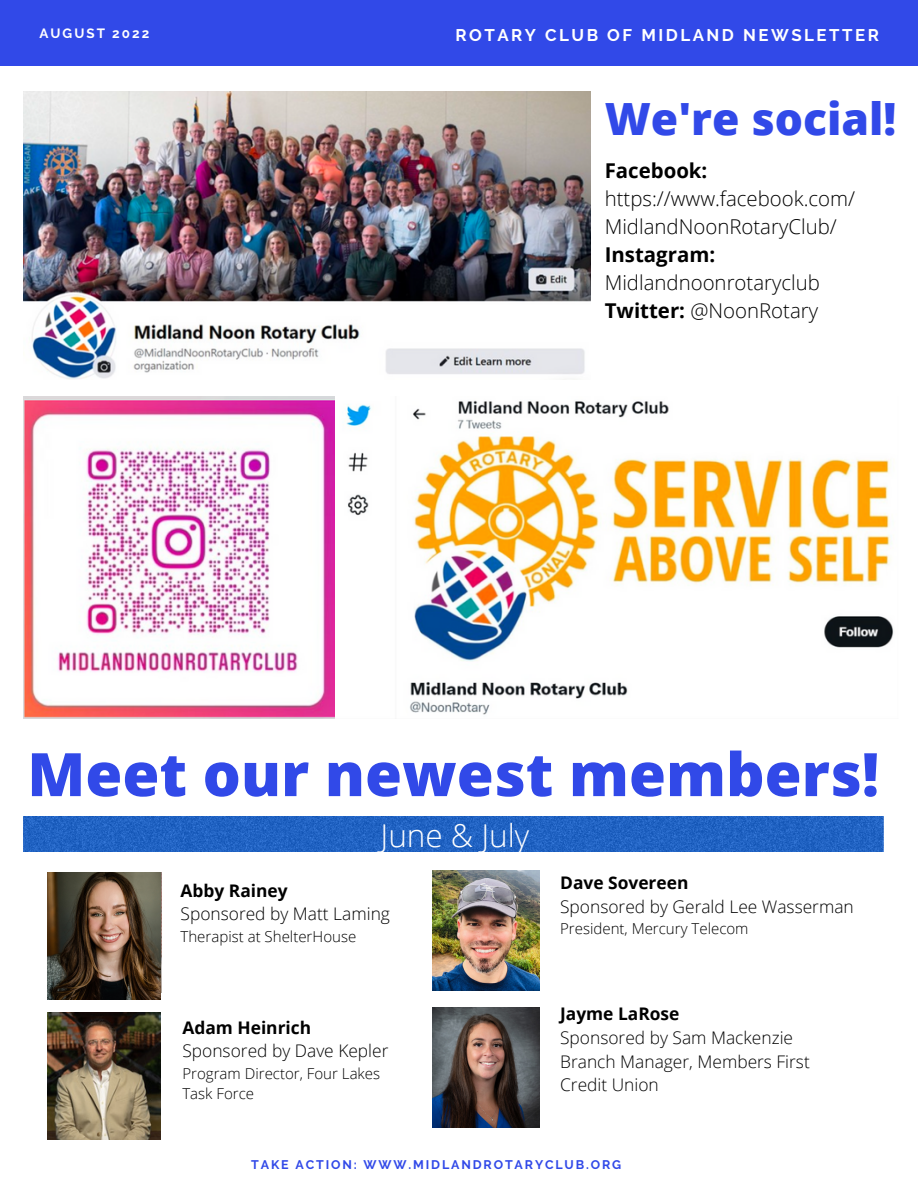
<style>
.page{position:relative;width:918px;height:1188px;background:#fff}
.page>*{position:absolute;margin:0;border:0;box-sizing:border-box;transform-origin:0 0}
.t1{font:800 60px "Open Sans";color:#3149e8}
.t2{font:800 44.4px "Open Sans";color:#3149e8}
.t3{font:300 31.5px "Open Sans";color:#fff}
.t4{font:300 20.4px/28.2px "Open Sans";color:#000}
.t5{font:700 20.4px "Open Sans";color:#000}
.t6{font:300 17.4px/23.7px "Open Sans";color:#000}
.t7{font:700 17.4px "Open Sans";color:#000}
.t8{font:700 16.8px "Raleway";letter-spacing:.15em;color:#fff}
.t9{font:300 15px/20.2px "Open Sans";color:#000}
.t10{font:700 13.5px "Raleway";letter-spacing:.15em;color:#fff}
.t11{font:700 12.45px "Raleway";letter-spacing:.15em;color:#3149e8}
.s1{font-weight:700}
</style>
<div class="page">
<div style="left:0;top:0;width:918px;height:65px;background:#3149e8"></div>
<img style="left:24px;top:92px;width:567px;height:288px">
<img style="left:24px;top:397px;width:870px;height:322px">
<img style="left:24px;top:816px;width:859px;height:35px">
<img style="left:432px;top:870px;width:107px;height:121px">
<img style="left:47px;top:873px;width:114px;height:127px">
<img style="left:432px;top:1007px;width:107px;height:121px">
<img style="left:47px;top:1012px;width:114px;height:127px">
<p class="t10" style="left:40px;top:25px;width:111px">AUGUST 2022</p>
<p class="t8" style="left:455px;top:25px;width:425px">ROTARY CLUB OF MIDLAND NEWSLETTER</p>
<h2 class="t2" style="left:605px;top:87px;width:293px">We're social!</h2>
<p class="t5" style="left:605px;top:156px;width:104px">Facebook:</p>
<p class="t4" style="left:605px;top:184px;width:252px">https://www.facebook.com/<br>MidlandNoonRotaryClub/</p>
<p class="t5" style="left:605px;top:240px;width:112px">Instagram:</p>
<p class="t4" style="left:605px;top:268px;width:217px">Midlandnoonrotaryclub<br><span class="s1">Twitter:</span> @NoonRotary</p>
<h1 class="t1" style="left:27px;top:732px;width:853px">Meet our newest members!</h1>
<h3 class="t3" style="left:381px;top:813px;width:150px">June &amp; July</h3>
<p class="t7" style="left:181px;top:878px;width:109px">Abby Rainey</p>
<p class="t6" style="left:181px;top:902px;width:211px">Sponsored by Matt Laming</p>
<p class="t9" style="left:181px;top:926px;width:177px">Therapist at ShelterHouse</p>
<p class="t7" style="left:560px;top:870px;width:130px">Dave Sovereen</p>
<p class="t6" style="left:560px;top:894px;width:295px">Sponsored by Gerald Lee Wasserman</p>
<p class="t9" style="left:560px;top:918px;width:190px">President, Mercury Telecom</p>
<p class="t7" style="left:182px;top:1015px;width:130px">Adam Heinrich</p>
<p class="t6" style="left:182px;top:1039px;width:208px">Sponsored by Dave Kepler</p>
<p class="t9" style="left:182px;top:1063px;width:199px">Program Director, Four Lakes<br>Task Force</p>
<p class="t7" style="left:560px;top:1002px;width:121px">Jayme LaRose</p>
<p class="t6" style="left:560px;top:1025px;width:251px">Sponsored by Sam Mackenzie<br>Branch Manager, Members First<br>Credit Union</p>
<p class="t11" style="left:251px;top:1157px;width:372px">TAKE ACTION: WWW.MIDLANDROTARYCLUB.ORG</p>
</div>
